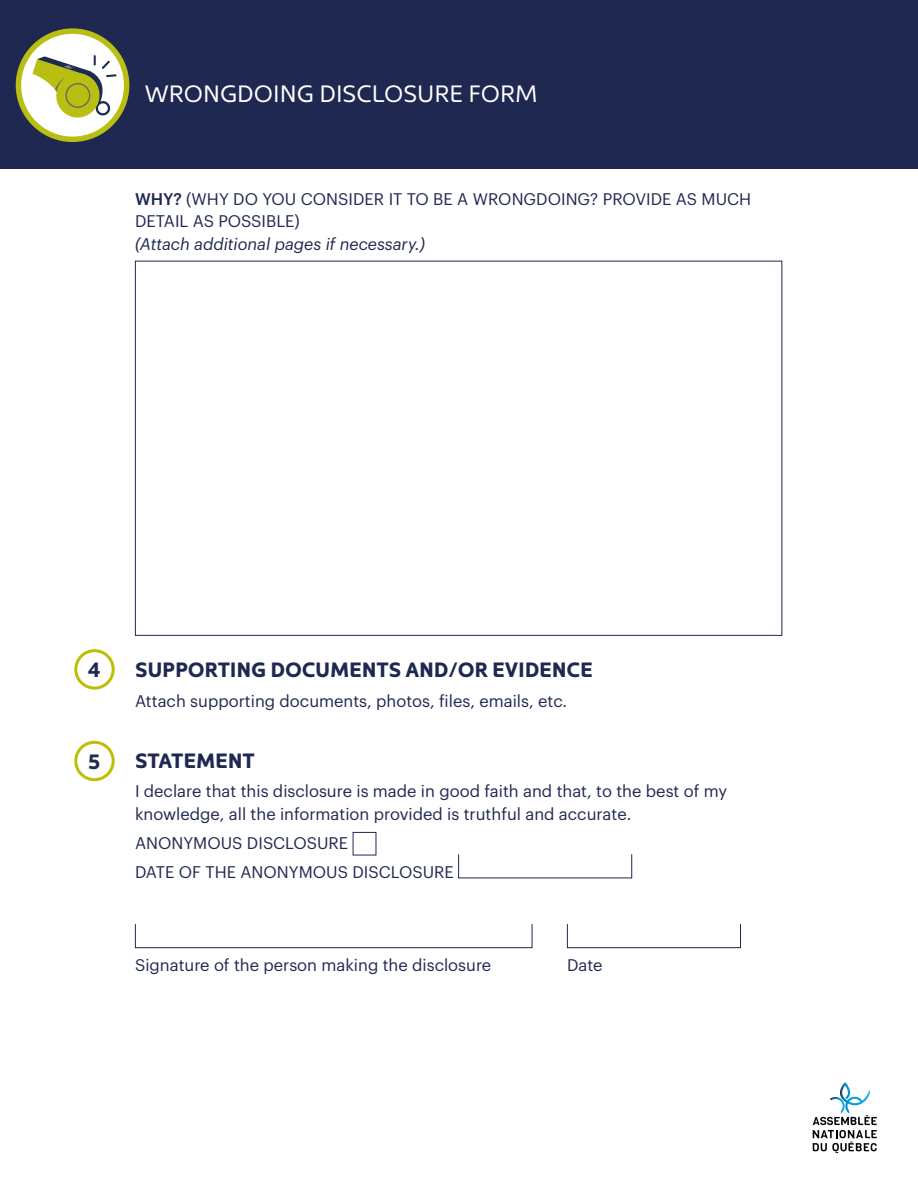
<style>
.page{position:relative;width:918px;height:1188px;background:#fff}
.page>*{position:absolute;margin:0;border:0;box-sizing:border-box;transform-origin:0 0}
.t1{font:24px "Kyrial Sans Pro";color:#fff}
.t2{font:700 21px "Kyrial Sans Pro";letter-spacing:-.01em;color:#1f2850}
.t3{font:16.5px/22.5px "Graphik";color:#1f2850}
.t4{font:italic 16.5px "Graphik";color:#1f2850}
.s1{font-weight:500}
</style>
<div class="page">
<div style="left:0;top:0;width:918px;height:169px;background:#1f2850"></div>
<svg style="left:813px;top:1083px;width:64px;height:70px"></svg>
<svg style="left:16px;top:28px;width:113px;height:114px"></svg>
<div style="left:135px;top:924px;width:397px;height:24px;border:1px solid #1f2850"></div>
<div style="left:567px;top:924px;width:174px;height:24px;border:1px solid #1f2850"></div>
<div style="left:135px;top:261px;width:647px;height:375px;background:#fff;border:1px solid #1f2850"></div>
<div style="left:74px;top:649px;width:41px;height:41px;border:3px solid #bebe07;border-radius:50%"></div>
<div style="left:74px;top:741px;width:41px;height:40px;border:3px solid #bebe07;border-radius:50%"></div>
<h1 class="t1" style="left:145px;top:77px;width:394px">WRONGDOING DISCLOSURE FORM</h1>
<p class="t3" style="left:135px;top:186px;width:618px"><span class="s1">WHY?</span> (WHY DO YOU CONSIDER IT TO BE A WRONGDOING? PROVIDE AS MUCH<br>DETAIL AS POSSIBLE)</p>
<p class="t4" style="left:135px;top:231px;width:292px">(Attach additional pages if necessary.)</p>
<h2 class="t2" style="left:88px;top:655px;width:14px">4</h2>
<h2 class="t2" style="left:88px;top:746px;width:14px">5</h2>
<h2 class="t2" style="left:135px;top:655px;width:460px">SUPPORTING DOCUMENTS AND/OR EVIDENCE</h2>
<p class="t3" style="left:135px;top:688px;width:434px">Attach supporting documents, photos, files, emails, etc.</p>
<h2 class="t2" style="left:135px;top:746px;width:121px">STATEMENT</h2>
<p class="t3" style="left:135px;top:779px;width:594px">I declare that this disclosure is made in good faith and that, to the best of my knowledge, all the information provided is truthful and accurate.</p>
<p class="t3" style="left:135px;top:830px;width:215px">ANONYMOUS DISCLOSURE</p>
<p class="t3" style="left:135px;top:860px;width:320px">DATE OF THE ANONYMOUS DISCLOSURE</p>
<p class="t3" style="left:135px;top:952px;width:358px">Signature of the person making the disclosure</p>
<p class="t3" style="left:567px;top:952px;width:37px">Date</p>
</div>
